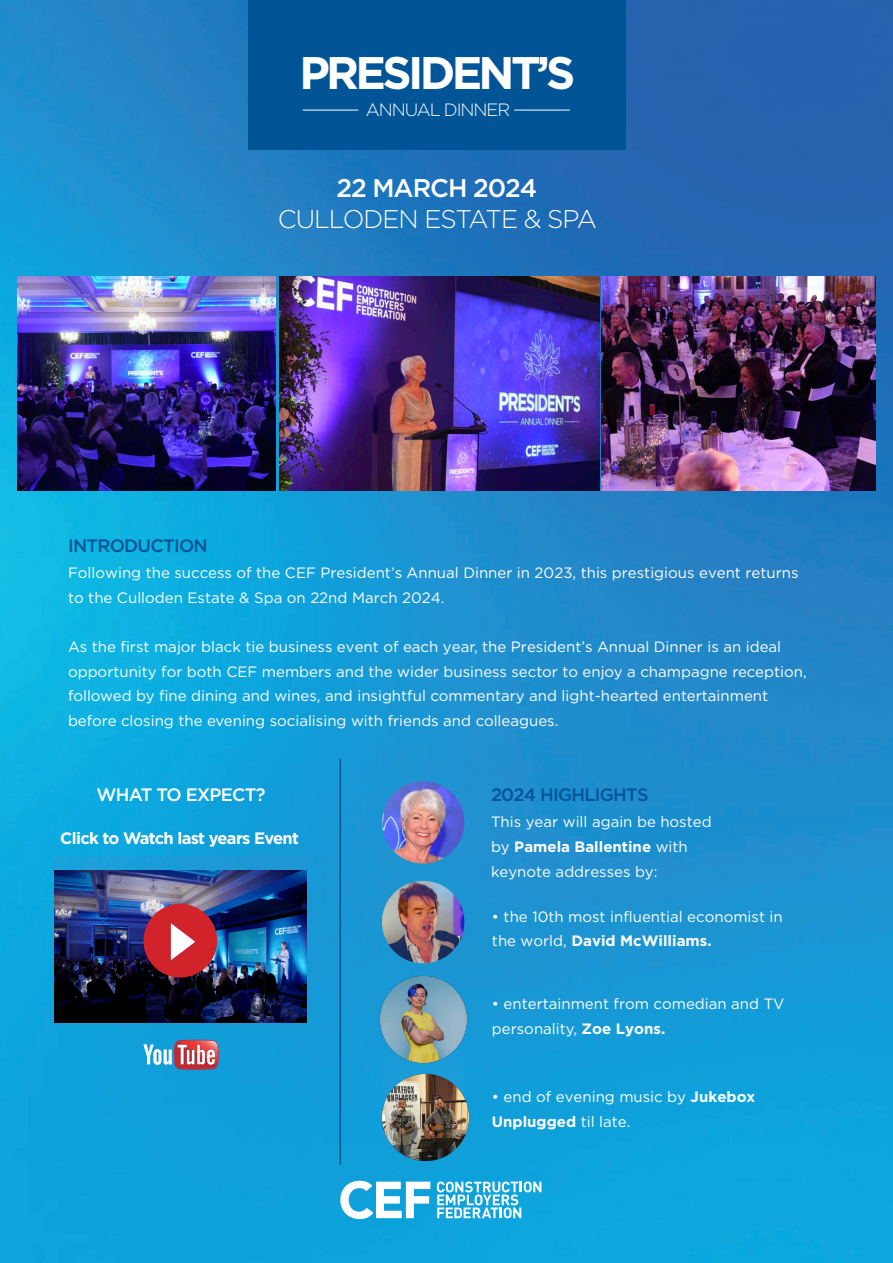
<style>
.page{position:relative;width:893px;height:1263px;background:#fff}
.page>*{position:absolute;margin:0;border:0;box-sizing:border-box;transform-origin:0 0}
.t1{font:700 45.6px "Gotham";letter-spacing:-.08em;color:#fff}
.t2{font:300 25.5px/30.3px "Gotham";letter-spacing:-.04em;color:#fff;text-align:center}
.t3{font:500 18px "Gotham";letter-spacing:-.04em;color:#015496}
.t4{font:500 18px "Gotham";letter-spacing:-.04em;color:#fff}
.t5{font:300 17.85px "Gotham";letter-spacing:-.06em;color:#fff}
.t6{font:700 16.5px "Gotham";letter-spacing:-.04em;color:#fff}
.t7{font:15px/24.6px "Gotham";color:#fff}
.s1{font-weight:500}
.s2{font-weight:700}
</style>
<div class="page">
<img style="left:0;top:0;width:893px;height:1263px">
<svg style="left:437px;top:1181px;width:104px;height:37px"></svg>
<svg style="left:340px;top:1203px;width:90px;height:16px"></svg>
<div style="left:249px;top:0;width:377px;height:150px;background:#015496"></div>
<hr style="left:303px;top:110px;width:55px;height:1px;background:#fff">
<hr style="left:515px;top:110px;width:55px;height:1px;background:#fff">
<img style="left:18px;top:277px;width:258px;height:214px">
<img style="left:279px;top:277px;width:320px;height:214px">
<img style="left:602px;top:277px;width:273px;height:214px">
<img style="left:382px;top:781px;width:82px;height:82px;border-radius:41px">
<img style="left:382px;top:881px;width:82px;height:82px;border-radius:41px">
<img style="left:382px;top:821px;width:83px;height:83px;border-radius:50%">
<svg style="left:382px;top:913px;width:83px;height:83px"></svg>
<hr style="left:340px;top:759px;width:1px;height:405px;background:#015496">
<svg style="left:128px;top:1025px;width:120px;height:45px;background:#4b97c3"></svg>
<img style="left:54px;top:856px;width:253px;height:169px">
<div style="left:143px;top:904px;width:74px;height:73px;background:#d1232a;border-radius:50%"></div>
<svg style="left:169px;top:920px;width:29px;height:44px"></svg>
<img style="left:339px;top:935px;width:170px;height:170px">
<img style="left:340px;top:1033px;width:170px;height:170px">
<p class="t1" style="left:299px;top:43px;width:278px">PRESIDENT’S</p>
<p class="t5" style="left:366px;top:98px;width:146px">ANNUAL DINNER</p>
<p class="t2" style="left:278px;top:172px;width:321px"><span class="s1">22 MARCH 2024<br></span>CULLODEN ESTATE &amp; SPA</p>
<p class="t3" style="left:68px;top:534px;width:141px">INTRODUCTION</p>
<p class="t7" style="left:68px;top:560px;width:732px">Following the success of the CEF President’s Annual Dinner in 2023, this prestigious event returns to the Culloden Estate &amp; Spa on 22nd March 2024.</p>
<p class="t7" style="left:68px;top:634px;width:740px">As the first major black tie business event of each year, the President’s Annual Dinner is an ideal opportunity for both CEF members and the wider business sector to enjoy a champagne reception, followed by fine dining and wines, and insightful commentary and light-hearted entertainment before closing the evening socialising with friends and colleagues.</p>
<p class="t4" style="left:97px;top:783px;width:170px">WHAT TO EXPECT?</p>
<p class="t6" style="left:60px;top:827px;width:240px">Click to Watch last years Event</p>
<p class="t3" style="left:491px;top:783px;width:159px">2024 HIGHLIGHTS</p>
<p class="t7" style="left:491px;top:809px;width:222px">This year will again be hosted by <span class="s2">Pamela Ballentine</span> with keynote addresses by:</p>
<p class="t7" style="left:492px;top:904px;width:292px">• the 10th most influential economist in the world, <span class="s2">David McWilliams.</span></p>
<p class="t7" style="left:492px;top:991px;width:294px">• entertainment from comedian and TV personality, <span class="s2">Zoe Lyons.</span></p>
<p class="t7" style="left:492px;top:1084px;width:265px">• end of evening music by <span class="s2">Jukebox<br>Unplugged</span> til late.</p>
</div>
